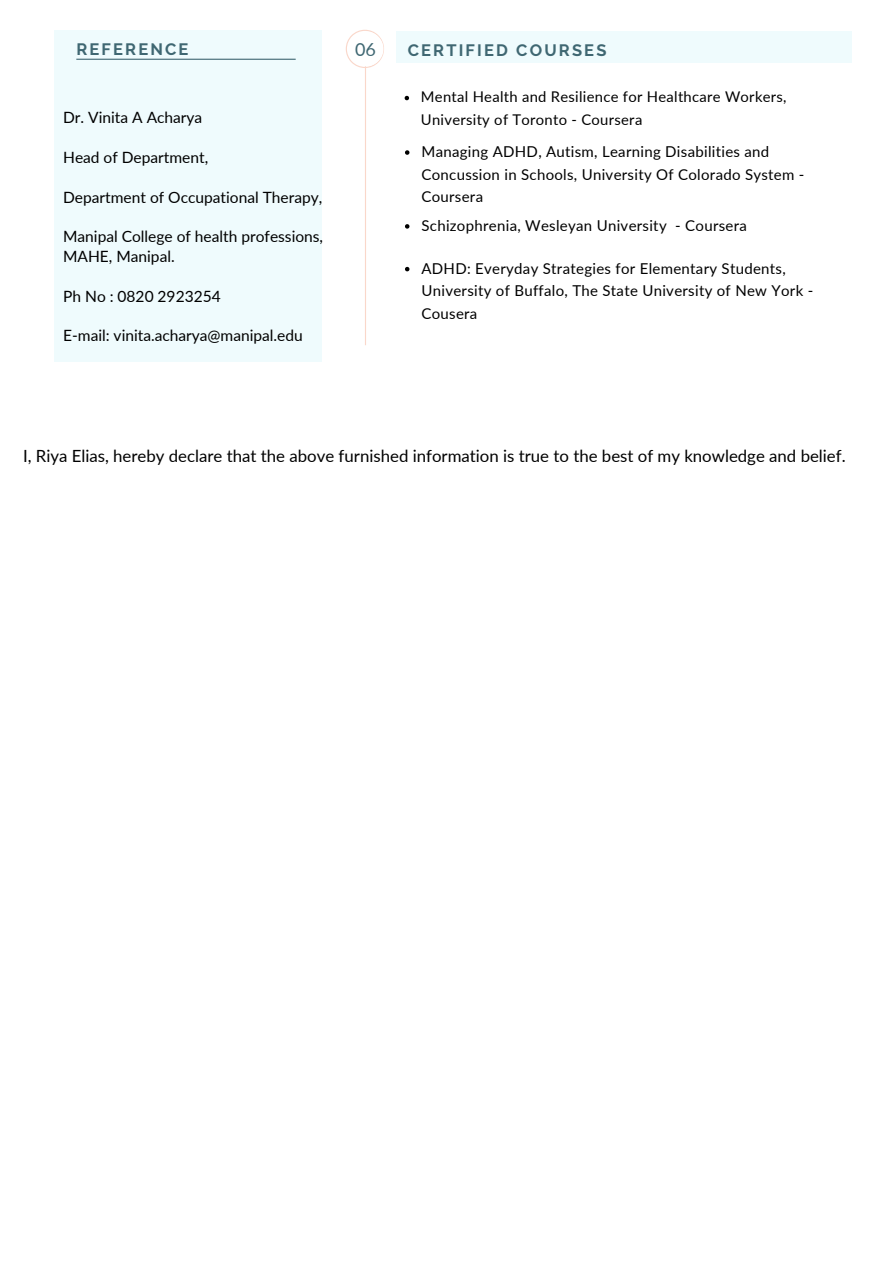
<style>
.page{position:relative;width:893px;height:1264px;background:#fff}
.page>*{position:absolute;margin:0;border:0;box-sizing:border-box;transform-origin:0 0}
.t1{font:18px "Lato";color:#3f6772}
.t2{font:16.8px "Lato";color:#000}
.t3{font:700 16.5px "Raleway";letter-spacing:.13em;color:#3f6772}
.t4{font:15.6px/19.8px "Lato";color:#000}
.t5{font:15px/22.5px "Lato";letter-spacing:.02em;color:#000}
.t6{font:14.85px/22.2px "Lato";letter-spacing:.02em;color:#000}
</style>
<div class="page">
<div style="left:54px;top:30px;width:268px;height:331px;background:#effbfd"></div>
<div style="left:396px;top:31px;width:455px;height:32px;background:#effbfd"></div>
<svg style="left:346px;top:30px;width:38px;height:38px"></svg>
<hr style="left:365px;top:60px;width:1px;height:285px;background:#fad7ca">
<div style="left:348px;top:31px;width:35px;height:35px;background:#fff;border-radius:50%"></div>
<svg style="left:404px;top:96px;width:5px;height:4px"></svg>
<svg style="left:405px;top:150px;width:4px;height:5px"></svg>
<svg style="left:405px;top:224px;width:4px;height:5px"></svg>
<svg style="left:405px;top:267px;width:4px;height:4px"></svg>
<hr style="left:76px;top:59px;width:220px;height:1px;background:#3f6772">
<p class="t3" style="left:76px;top:40px;width:114px">REFERENCE</p>
<p class="t4" style="left:63px;top:107px;width:141px">Dr. Vinita A Acharya</p>
<p class="t4" style="left:63px;top:147px;width:146px">Head of Department,</p>
<p class="t4" style="left:63px;top:187px;width:261px">Department of Occupational Therapy,</p>
<p class="t4" style="left:63px;top:226px;width:261px">Manipal College of health professions,<br>MAHE, Manipal.</p>
<p class="t4" style="left:63px;top:286px;width:159px">Ph No : 0820 2923254</p>
<p class="t4" style="left:63px;top:325px;width:241px">E-mail: vinita.acharya@manipal.edu</p>
<p class="t1" style="left:355px;top:38px;width:22px">06</p>
<p class="t3" style="left:407px;top:40px;width:200px">CERTIFIED COURSES</p>
<p class="t6" style="left:421px;top:86px;width:367px">Mental Health and Resilience for Healthcare Workers,<br>University of Toronto - Coursera</p>
<p class="t5" style="left:421px;top:140px;width:384px">Managing ADHD, Autism, Learning Disabilities and<br>Concussion in Schools, University Of Colorado System -<br>Coursera</p>
<p class="t5" style="left:421px;top:214px;width:327px">Schizophrenia, Wesleyan University - Coursera</p>
<p class="t5" style="left:421px;top:256px;width:393px">ADHD: Everyday Strategies for Elementary Students,<br>University of Buffalo, The State University of New York -<br>Cousera</p>
<p class="t2" style="left:23px;top:446px;width:824px">I, Riya Elias, hereby declare that the above furnished information is true to the best of my knowledge and belief.</p>
</div>
